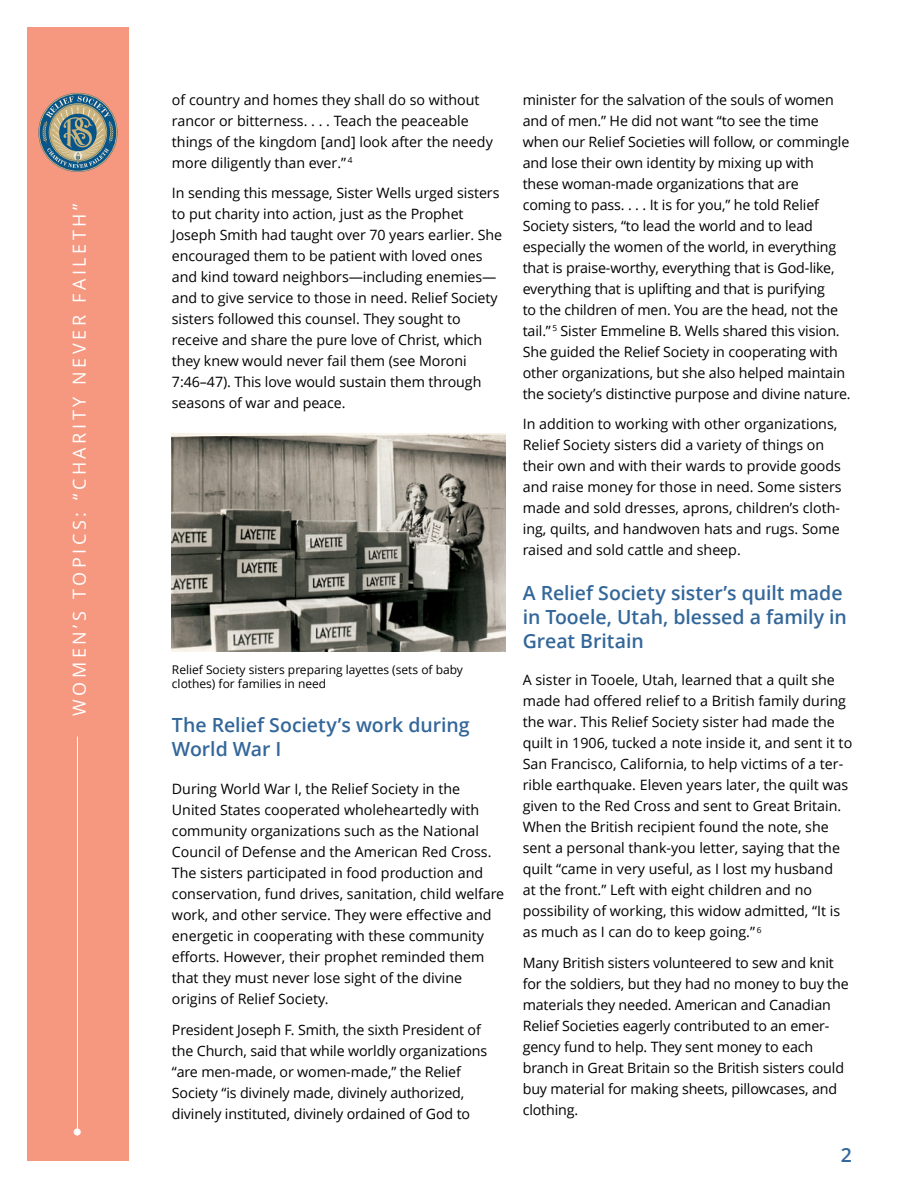
<style>
.page{position:relative;width:918px;height:1188px;background:#fff}
.page>*{position:absolute;margin:0;border:0;box-sizing:border-box;transform-origin:0 0}
.TOPIC-2_title{font:600 19.5px/24px "Zoramlds Lat";letter-spacing:-.005em;color:#33679a}
.t1{font:300 19.5px "Helveticalds Lat";color:#fff}
.t2{font:18px "Zoramlds Lat";letter-spacing:.2em;color:#fff}
.TOPIC-2_para{font:14.25px/21px "Zoramlds Lat";letter-spacing:-.01em;color:#000}
.TOPIC-2_para_first{font:14.25px/21px "Zoramlds Lat";color:#000}
.FIGimg-CAP_para{font:12px/14.4px "Zoramlds Lat";color:#000}
</style>
<div class="page">
<div style="left:27px;top:27px;width:101px;height:1134px;background:#f69780"></div>
<hr style="left:77px;top:185px;width:1px;height:951px;background:#fff">
<div style="left:71px;top:178px;width:15px;height:558px;background:#f69780"></div>
<svg style="left:38px;top:93px;width:79px;height:79px"></svg>
<img style="left:172px;top:433px;width:334px;height:219px">
<p class="t2" style="left:67px;top:716px;width:514px;rotate:-90deg">WOMEN’S TOPICS: “CHARITY NEVER FAILETH”</p>
<h1 class="t1" style="left:73px;top:1117px;width:11px">•</h1>
<p class="TOPIC-2_para" style="left:172px;top:88px;width:322px">of country and homes they shall do so without rancor or bitterness. . . . Teach the peaceable things of the kingdom [and] look after the needy more diligently than ever.” <sup>4</sup></p>
<p class="TOPIC-2_para" style="left:172px;top:182px;width:332px">In sending this message, Sister Wells urged sisters to put charity into action, just as the Prophet Joseph Smith had taught over 70 years earlier. She encouraged them to be patient with loved ones and kind toward neighbors—including enemies— and to give service to those in need. Relief Society sisters followed this counsel. They sought to receive and share the pure love of Christ, which they knew would never fail them (see Moroni 7:46–47). This love would sustain them through seasons of war and peace.</p>
<p class="FIGimg-CAP_para" style="left:172px;top:662px;width:293px">Relief Society sisters preparing layettes (sets of baby clothes) for families in need</p>
<p class="TOPIC-2_title" style="left:172px;top:713px;width:299px">The Relief Society’s work during<br>World War I</p>
<p class="TOPIC-2_para_first" style="left:172px;top:778px;width:334px">During World War I, the Relief Society in the United States cooperated wholeheartedly with community organizations such as the National Council of Defense and the American Red Cross.<br>The sisters participated in food production and conservation, fund drives, sanitation, child welfare work, and other service. They were effective and energetic in cooperating with these community efforts. However, their prophet reminded them that they must never lose sight of the divine origins of Relief Society.</p>
<p class="TOPIC-2_para" style="left:172px;top:1019px;width:317px">President Joseph F. Smith, the sixth President of the Church, said that while worldly organizations “are men-made, or women-made,” the Relief Society “is divinely made, divinely authorized, divinely instituted, divinely ordained of God to</p>
<p class="TOPIC-2_para" style="left:523px;top:88px;width:330px">minister for the salvation of the souls of women and of men.” He did not want “to see the time when our Relief Societies will follow, or commingle and lose their own identity by mixing up with these woman-made organizations that are<br>coming to pass. . . . It is for you,” he told Relief Society sisters, “to lead the world and to lead especially the women of the world, in everything that is praise-worthy, everything that is God-like, everything that is uplifting and that is purifying<br>to the children of men. You are the head, not the tail.” <sup>5</sup> Sister Emmeline B. Wells shared this vision.<br>She guided the Relief Society in cooperating with other organizations, but she also helped maintain the society’s distinctive purpose and divine nature.</p>
<p class="TOPIC-2_para" style="left:523px;top:413px;width:320px">In addition to working with other organizations, Relief Society sisters did a variety of things on their own and with their wards to provide goods and raise money for those in need. Some sisters made and sold dresses, aprons, children’s cloth&shy;ing, quilts, and handwoven hats and rugs. Some raised and sold cattle and sheep.</p>
<p class="TOPIC-2_title" style="left:523px;top:580px;width:326px">A Relief Society sister’s quilt made in Tooele, Utah, blessed a family in<br>Great Britain</p>
<p class="TOPIC-2_para_first" style="left:523px;top:669px;width:331px">A sister in Tooele, Utah, learned that a quilt she made had offered relief to a British family during the war. This Relief Society sister had made the quilt in 1906, tucked a note inside it, and sent it to San Francisco, California, to help victims of a ter&shy;rible earthquake. Eleven years later, the quilt was given to the Red Cross and sent to Great Britain.<br>When the British recipient found the note, she sent a personal thank-you letter, saying that the quilt “came in very useful, as I lost my husband<br>at the front.” Left with eight children and no possibility of working, this widow admitted, “It is as much as I can do to keep going.” <sup>6</sup></p>
<p class="TOPIC-2_para" style="left:523px;top:952px;width:328px">Many British sisters volunteered to sew and knit for the soldiers, but they had no money to buy the materials they needed. American and Canadian Relief Societies eagerly contributed to an emer&shy;gency fund to help. They sent money to each branch in Great Britain so the British sisters could buy material for making sheets, pillowcases, and clothing.</p>
<h1 class="TOPIC-2_title" style="left:841px;top:1143px;width:13px">2</h1>
</div>
